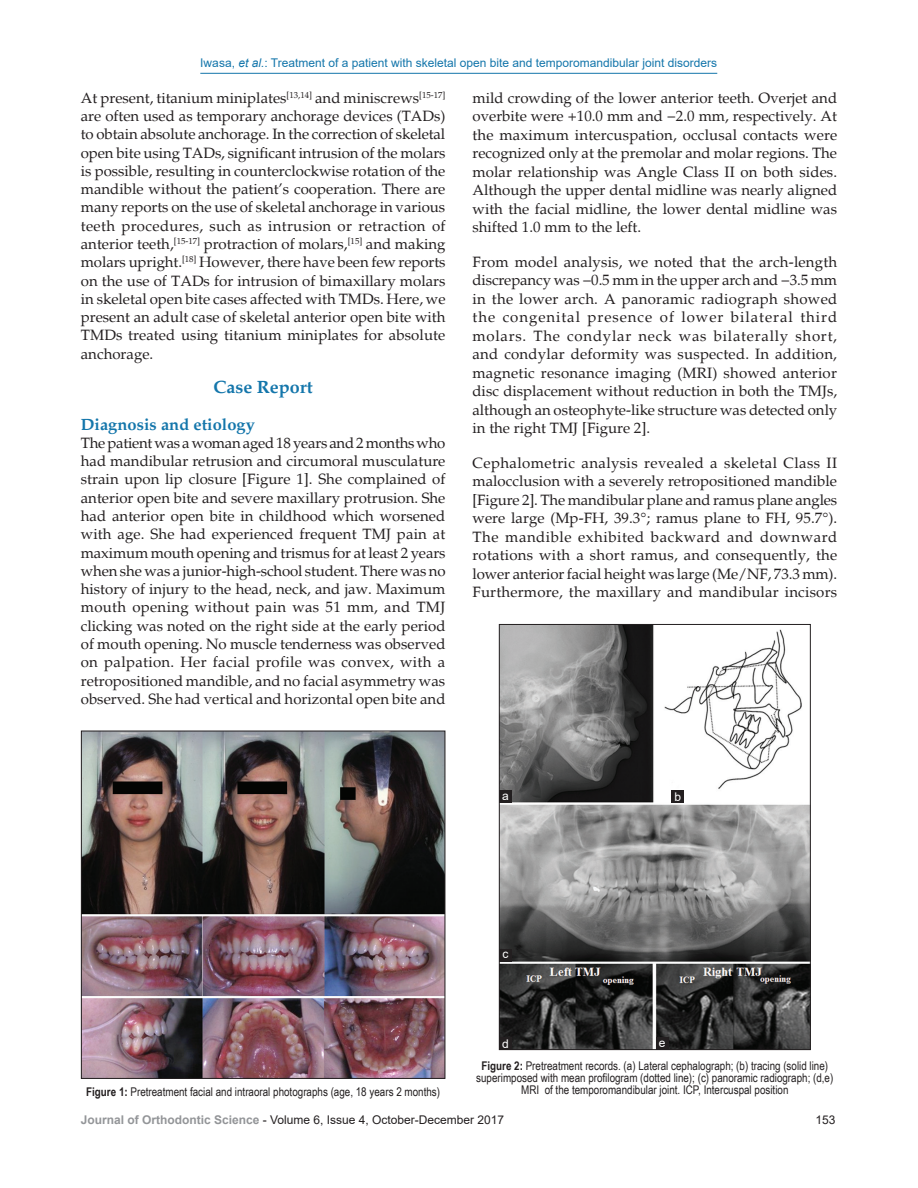
<style>
.page{position:relative;width:918px;height:1188px;background:#fff}
.page>*{position:absolute;margin:0;border:0;box-sizing:border-box;transform-origin:0 0}
.t1{font:700 18px "Palatino";color:#1476ab}
.t2{font:700 16.5px "Palatino";color:#1476ab}
.t3{font:15px/18.3px "Palatino";color:#231f20;text-align:justify}
.t4{font:12px/12px "Arial Narrow";color:#231f20;text-align:center}
.t5{font:12px "Arial";color:#1476ab}
.t6{font:12px "Arial";color:#231f20}
.t7{font:12px "Arial";color:#fff}
.s1{font-style:italic}
.s2{font-weight:700}
.s3{font-weight:700;color:#939598}
</style>
<div class="page">
<hr style="left:200px;top:73px;width:517px;height:1px;background:#1476ab">
<img style="left:83px;top:733px;width:360px;height:344px">
<div style="left:81px;top:731px;width:364px;height:348px;border:1px solid #231f20"></div>
<img style="left:501px;top:626px;width:308px;height:422px">
<div style="left:499px;top:624px;width:312px;height:426px;border:1px solid #231f20"></div>
<div style="left:499px;top:1037px;width:13px;height:13px;background:#231f20"></div>
<div style="left:499px;top:949px;width:13px;height:12px;background:#231f20"></div>
<div style="left:671px;top:790px;width:13px;height:13px;background:#231f20"></div>
<div style="left:499px;top:790px;width:13px;height:13px;background:#231f20"></div>
<div style="left:656px;top:1037px;width:13px;height:13px;background:#231f20"></div>
<p class="t5" style="left:200px;top:55px;width:518px">Iwasa, <span class="s1">et al.</span>: Treatment of a patient with skeletal open bite and temporomandibular joint disorders</p>
<p class="t3" style="left:81px;top:89px;width:366px">At present, titanium miniplates<sup>[13,14]</sup> and miniscrews<sup>[15‑17] </sup>are often used as temporary anchorage devices (TADs) to obtain absolute anchorage. In the correction of skeletal open bite using TADs, significant intrusion of the molars is possible, resulting in counterclockwise rotation of the mandible without the patient’s cooperation. There are many reports on the use of skeletal anchorage in various teeth procedures, such as intrusion or retraction of anterior teeth,<sup>[15‑17]</sup> protraction of molars,<sup>[15]</sup> and making molars upright.<sup>[18]</sup> However, there have been few reports on the use of TADs for intrusion of bimaxillary molars in skeletal open bite cases affected with TMDs. Here, we present an adult case of skeletal anterior open bite with TMDs treated using titanium miniplates for absolute anchorage.</p>
<p class="t1" style="left:213px;top:377px;width:101px">Case Report</p>
<p class="t2" style="left:81px;top:414px;width:176px">Diagnosis and etiology</p>
<p class="t3" style="left:81px;top:434px;width:366px">The patient was a woman aged 18years and 2months who had mandibular retrusion and circumoral musculature strain upon lip closure [Figure 1]. She complained of anterior open bite and severe maxillary protrusion. She had anterior open bite in childhood which worsened with age. She had experienced frequent TMJ pain at maximum mouth opening and trismus for at least 2 years when she was a junior‑high‑school student. There was no history of injury to the head, neck, and jaw. Maximum mouth opening without pain was 51 mm, and TMJ clicking was noted on the right side at the early period of mouth opening. No muscle tenderness was observed on palpation. Her facial profile was convex, with a retropositioned mandible, and no facial asymmetry was observed. She had vertical and horizontal open bite and</p>
<p class="t3" style="left:472px;top:89px;width:366px">mild crowding of the lower anterior teeth. Overjet and overbite were +10.0 mm and −2.0 mm, respectively. At the maximum intercuspation, occlusal contacts were recognized only at the premolar and molar regions. The molar relationship was Angle Class II on both sides.<br>Although the upper dental midline was nearly aligned with the facial midline, the lower dental midline was shifted 1.0 mm to the left.</p>
<p class="t3" style="left:472px;top:253px;width:366px">From model analysis, we noted that the arch‑length discrepancy was −0.5 mm in the upper arch and −3.5 mm in the lower arch. A panoramic radiograph showed the congenital presence of lower bilateral third molars. The condylar neck was bilaterally short, and condylar deformity was suspected. In addition, magnetic resonance imaging (MRI) showed anterior disc displacement without reduction in both the TMJs, although an osteophyte‑like structure was detected only in the right TMJ [Figure 2].</p>
<p class="t3" style="left:472px;top:454px;width:366px">Cephalometric analysis revealed a skeletal Class II malocclusion with a severely retropositioned mandible [Figure 2]. The mandibular plane and ramus plane angles were large (Mp-FH, 39.3°; ramus plane to FH, 95.7°).<br>The mandible exhibited backward and downward rotations with a short ramus, and consequently, the lower anterior facial height was large (Me/NF, 73.3 mm).<br>Furthermore, the maxillary and mandibular incisors</p>
<p class="t7" style="left:502px;top:787px;width:8px">a</p>
<p class="t7" style="left:674px;top:788px;width:8px">b</p>
<p class="t4" style="left:86px;top:1085px;width:355px"><span class="s2">Figure 1:</span> Pretreatment facial and intraoral photographs (age, 18 years 2 months)</p>
<p class="t7" style="left:503px;top:946px;width:7px">c</p>
<p class="t7" style="left:502px;top:1035px;width:8px">d</p>
<p class="t7" style="left:659px;top:1034px;width:8px">e</p>
<p class="t4" style="left:476px;top:1059px;width:359px"><span class="s2">Figure 2:</span> Pretreatment records. (a) Lateral cephalograph; (b) tracing (solid line) superimposed with mean profilogram (dotted line); (c) panoramic radiograph; (d,e)<br>MRI of the temporomandibular joint. ICP, Intercuspal position</p>
<p class="t6" style="left:81px;top:1111px;width:425px"><span class="s3">Journal of Orthodontic Science</span> ‑ Volume 6, Issue 4, October-December 2017</p>
<p class="t6" style="left:816px;top:1111px;width:22px">153</p>
</div>
